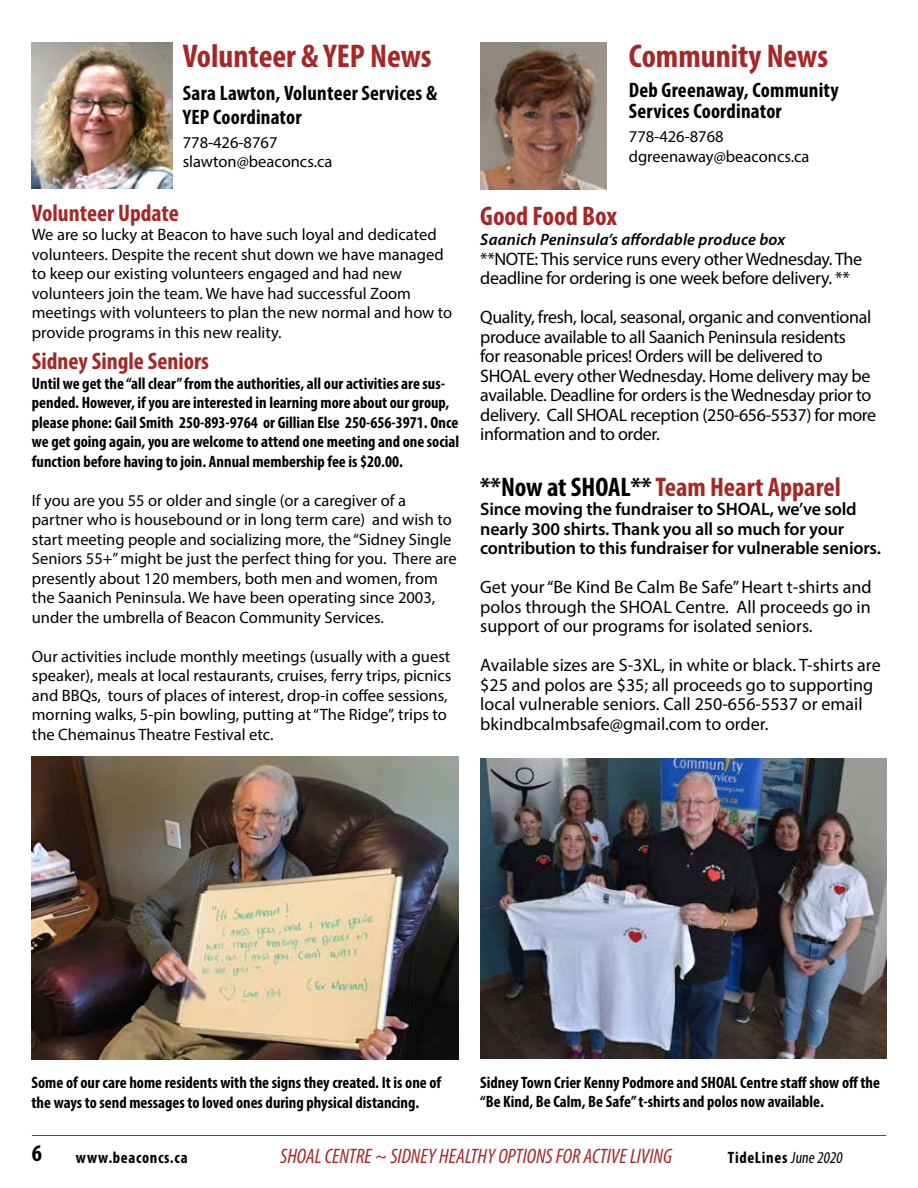
<style>
.page{position:relative;width:918px;height:1188px;background:#fff}
.page>*{position:absolute;margin:0;border:0;box-sizing:border-box;transform-origin:0 0}
.t1{font:700 condensed 33px "Myriad Pro";color:#a72627}
.t2{font:700 condensed 27px "Myriad Pro";color:#a72627}
.t3{font:700 condensed 24px "Myriad Pro";color:#a72627}
.t4{font:700 condensed 24px "Myriad Pro";color:#000}
.t5{font:700 condensed 21px/21px "Myriad Pro";letter-spacing:.01em;color:#000}
.t6{font:italic condensed 21px "Myriad Pro";color:#a72627}
.t7{font:18px/19.5px "Myriad Pro";letter-spacing:-.02em;color:#000}
.t8{font:18px/19.5px "Myriad Pro";color:#000}
.t9{font:600 18px/19.5px "Myriad Pro";letter-spacing:-.01em;color:#000}
.t10{font:16.5px/19.5px "Myriad Pro";color:#000}
.t11{font:700 condensed 16.5px/19.5px "Myriad Pro";color:#000}
.t12{font:italic 600 16.5px "Myriad Pro";letter-spacing:.01em;color:#000}
.t13{font:700 condensed 16.5px "Myriad Pro";letter-spacing:.04em;color:#000}
.s1{color:#000}
.s2{font-weight:400}
</style>
<div class="page">
<hr style="left:32px;top:1135px;width:854px;height:1px;background:#a72627">
<img style="left:32px;top:43px;width:140px;height:146px">
<img style="left:480px;top:43px;width:127px;height:146px">
<img style="left:480px;top:758px;width:406px;height:301px">
<img style="left:32px;top:757px;width:427px;height:302px">
<h1 class="t1" style="left:183px;top:36px;width:250px">Volunteer &amp; YEP News</h1>
<p class="t5" style="left:183px;top:80px;width:256px;line-height:24px">Sara Lawton, Volunteer Services &amp;<br>YEP Coordinator</p>
<p class="t10" style="left:183px;top:132px;width:151px">778-426-8767 slawton@beaconcs.ca</p>
<h3 class="t3" style="left:32px;top:198px;width:148px">Volunteer Update</h3>
<p class="t10" style="left:32px;top:224px;width:422px">We are so lucky at Beacon to have such loyal and dedicated volunteers. Despite the recent shut down we have managed to keep our existing volunteers engaged and had new volunteers join the team. We have had successful Zoom meetings with volunteers to plan the new normal and how to provide programs in this new reality.</p>
<h3 class="t3" style="left:32px;top:346px;width:179px">Sidney Single Seniors</h3>
<p class="t11" style="left:32px;top:373px;width:429px">Until we get the “all clear” from the authorities, all our activities are sus&shy;pended. However, if you are interested in learning more about our group, please phone: Gail Smith 250-893-9764 or Gillian Else 250-656-3971. Once we get going again, you are welcome to attend one meeting and one social function before having to join. Annual membership fee is $20.00.</p>
<p class="t10" style="left:32px;top:490px;width:426px">If you are you 55 or older and single (or a caregiver of a partner who is housebound or in long term care) and wish to start meeting people and socializing more, the “Sidney Single Seniors 55+” might be just the perfect thing for you. There are presently about 120 members, both men and women, from the Saanich Peninsula. We have been operating since 2003, under the umbrella of Beacon Community Services.</p>
<p class="t10" style="left:32px;top:646px;width:421px">Our activities include monthly meetings (usually with a guest speaker), meals at local restaurants, cruises, ferry trips, picnics and BBQs, tours of places of interest, drop-in coffee sessions, morning walks, 5-pin bowling, putting at “The Ridge”, trips to the Chemainus Theatre Festival etc.</p>
<h1 class="t1" style="left:629px;top:36px;width:201px">Community News</h1>
<p class="t5" style="left:629px;top:79px;width:211px">Deb Greenaway, Community<br>Services Coordinator</p>
<p class="t10" style="left:629px;top:127px;width:182px">778-426-8768 dgreenaway@beaconcs.ca</p>
<h2 class="t2" style="left:480px;top:199px;width:138px">Good Food Box</h2>
<p class="t12" style="left:480px;top:229px;width:307px">Saanich Peninsula’s affordable produce box</p>
<p class="t7" style="left:480px;top:248px;width:383px">**NOTE: This service runs every other Wednesday. The deadline for ordering is one week before delivery. **</p>
<p class="t7" style="left:480px;top:307px;width:397px">Quality, fresh, local, seasonal, organic and conventional produce available to all Saanich Peninsula residents<br>for reasonable prices! Orders will be delivered to SHOAL every other Wednesday. Home delivery may be available. Deadline for orders is the Wednesday prior to delivery. Call SHOAL reception (250-656-5537) for more information and to order.</p>
<h2 class="t2" style="left:480px;top:470px;width:362px"><span class="s1">**Now at SHOAL**</span>Team Heart Apparel</h2>
<p class="t9" style="left:480px;top:499px;width:402px">Since moving the fundraiser to SHOAL, we’ve sold nearly 300 shirts. Thank you all so much for your contribution to this fundraiser for vulnerable seniors.</p>
<p class="t7" style="left:480px;top:577px;width:393px;text-align:justify">Get your “Be Kind Be Calm Be Safe” Heart t-shirts and polos through the SHOAL Centre. All proceeds go in support of our programs for isolated seniors.</p>
<p class="t8" style="left:480px;top:655px;width:402px">Available sizes are S-3XL, in white or black. T-shirts are $25 and polos are $35; all proceeds go to supporting local vulnerable seniors. Call 250-656-5537 or email bkindbcalmbsafe@gmail.com to order.</p>
<p class="t11" style="left:32px;top:1073px;width:411px">Some of our care home residents with the signs they created. It is one of the ways to send messages to loved ones during physical distancing.</p>
<p class="t11" style="left:480px;top:1072px;width:401px">Sidney Town Crier Kenny Podmore and SHOAL Centre staff show off the “Be Kind, Be Calm, Be Safe” t-shirts and polos now available.</p>
<h3 class="t4" style="left:32px;top:1138px;width:12px">6</h3>
<p class="t13" style="left:76px;top:1147px;width:113px">www.beaconcs.ca</p>
<p class="t6" style="left:280px;top:1143px;width:393px">SHOAL CENTRE ~ SIDNEY HEALTHY OPTIONS FOR ACTIVE LIVING</p>
<p class="t13" style="left:728px;top:1147px;width:119px">TideLines <span class="s2">June 2020</span></p>
</div>
